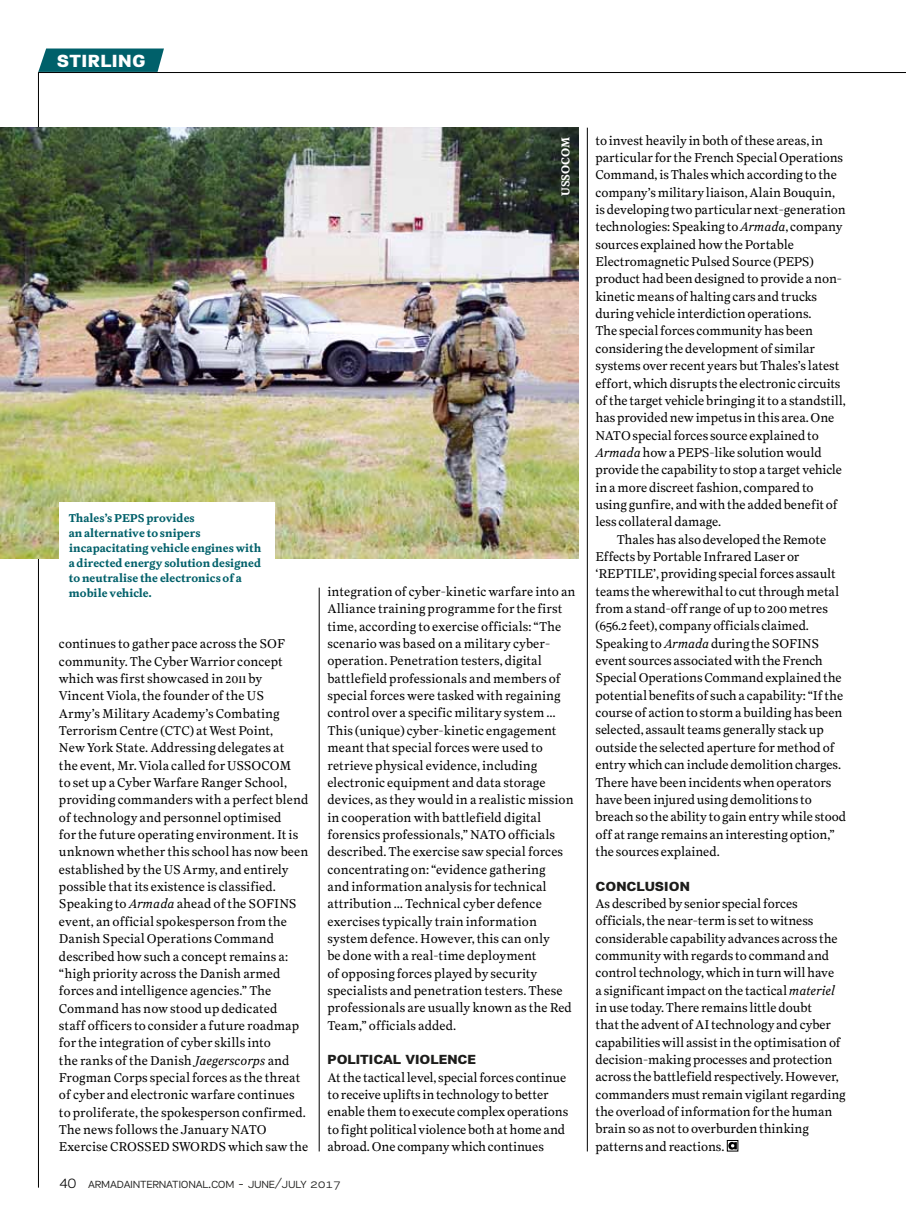
<style>
.page{position:relative;width:906px;height:1217px;background:#fff}
.page>*{position:absolute;margin:0;border:0;box-sizing:border-box;transform-origin:0 0}
.t1{font:900 18px "PF Encore Sans Pro";letter-spacing:.02em;color:#fff}
.t2{font:300 14.25px "PF Encore Sans Pro";letter-spacing:-.02em;color:#1d1d1b}
.t3{font:13.5px/17.4px "Superior Text";letter-spacing:-.01em;color:#000}
.t4{font:900 13.5px "PF Encore Sans Pro";color:#1d1d1b}
.t5{font:700 12px/15px "Superior Text";color:#00606a}
.t6{font:700 12px "Superior Text";color:#fff}
.s1{font-style:italic}
.s2{font-size:14.4px;color:#000}
.s3{font-size:13.5px}
</style>
<div class="page">
<svg style="left:38px;top:48px;width:126px;height:24px;background:#146d76"></svg>
<hr style="left:38px;top:72px;width:1px;height:1115px;background:#000">
<hr style="left:38px;top:72px;width:868px;height:1px;background:#000">
<svg style="left:729px;top:1141px;width:7px;height:8px"></svg>
<div style="left:727px;top:1139px;width:11px;height:12px;border:1px solid #000"></div>
<img style="left:0;top:128px;width:578px;height:430px">
<div style="left:60px;top:502px;width:215px;height:110px;background:#fff"></div>
<hr style="left:319px;top:587px;width:1px;height:564px;background:#000">
<hr style="left:587px;top:128px;width:1px;height:1023px;background:#000">
<h1 class="t1" style="left:57px;top:49px;width:90px">STIRLING</h1>
<p class="t6" style="left:558px;top:196px;width:61px;rotate:-90deg">USSOCOM</p>
<p class="t5" style="left:69px;top:511px;width:194px">Thales’s PEPS provides<br>an alternative to snipers incapacitating vehicle engines with a directed energy solution designed to neutralise the electronics of a mobile vehicle.</p>
<p class="t3" style="left:59px;top:635px;width:251px">continues to gather pace across the SOF community. The Cyber Warrior concept which was first showcased in 2011 by Vincent Viola, the founder of the US Army’s Military Academy’s Combating Terrorism Centre (CTC) at West Point,<br>New York State. Addressing delegates at<br>the event, Mr. Viola called for USSOCOM<br>to set up a Cyber Warfare Ranger School, providing commanders with a perfect blend of technology and personnel optimised<br>for the future operating environment. It is unknown whether this school has now been established by the US Army, and entirely possible that its existence is classified.<br>Speaking to <span class="s1">Armada</span> ahead of the SOFINS event, an official spokesperson from the Danish Special Operations Command described how such a concept remains a: “high priority across the Danish armed forces and intelligence agencies.” The Command has now stood up dedicated<br>staff officers to consider a future roadmap for the integration of cyber skills into<br>the ranks of the Danish <span class="s1">Jaegerscorps</span> and Frogman Corps special forces as the threat of cyber and electronic warfare continues to proliferate, the spokesperson confirmed.<br>The news follows the January NATO Exercise CROSSED SWORDS which saw the</p>
<p class="t3" style="left:327px;top:583px;width:250px">integration of cyber-kinetic warfare into an Alliance training programme for the first time, according to exercise officials: “The scenario was based on a military cyber&shy;operation. Penetration testers, digital battlefield professionals and members of special forces were tasked with regaining control over a specific military system … This (unique) cyber-kinetic engagement meant that special forces were used to retrieve physical evidence, including electronic equipment and data storage devices, as they would in a realistic mission in cooperation with battlefield digital forensics professionals,” NATO officials described. The exercise saw special forces concentrating on: “evidence gathering<br>and information analysis for technical attribution … Technical cyber defence exercises typically train information system defence. However, this can only<br>be done with a real-time deployment<br>of opposing forces played by security specialists and penetration testers. These professionals are usually known as the Red Team,” officials added.</p>
<p class="t4" style="left:328px;top:1050px;width:27px">POLITI</p>
<p class="t4" style="left:373px;top:1050px;width:104px">CAL VIOLENCE</p>
<p class="t3" style="left:327px;top:1068px;width:242px">At the tactical level, special forces continue to receive uplifts in technology to better enable them to execute complex operations to fight political violence both at home and abroad. One company which continues</p>
<p class="t2" style="left:60px;top:1174px;width:283px"><span class="s2">40</span> armadainternational.com - june/july <span class="s3">2017</span></p>
<p class="t3" style="left:595px;top:132px;width:252px">to invest heavily in both of these areas, in particular for the French Special Operations Command, is Thales which according to the company’s military liaison, Alain Bouquin, is developing two particular next-generation technologies: Speaking to <span class="s1">Armada</span>, company sources explained how the Portable Electromagnetic Pulsed Source (PEPS) product had been designed to provide a non&shy;kinetic means of halting cars and trucks during vehicle interdiction operations.<br>The special forces community has been considering the development of similar systems over recent years but Thales’s latest effort, which disrupts the electronic circuits of the target vehicle bringing it to a standstill, has provided new impetus in this area. One NATO special forces source explained to <span class="s1">Armada</span> how a PEPS-like solution would provide the capability to stop a target vehicle in a more discreet fashion, compared to using gunfire, and with the added benefit of less collateral damage.</p>
<p class="t3" style="left:595px;top:530px;width:252px;text-indent:21px">Thales has also developed the Remote Effects by Portable Infrared Laser or ‘REPTILE’, providing special forces assault teams the wherewithal to cut through metal from a stand-off range of up to 200 metres (656.2 feet), company officials claimed.<br>Speaking to <span class="s1">Armada</span> during the SOFINS event sources associated with the French Special Operations Command explained the potential benefits of such a capability: “If the course of action to storm a building has been selected, assault teams generally stack up outside the selected aperture for method of entry which can include demolition charges.<br>There have been incidents when operators have been injured using demolitions to breach so the ability to gain entry while stood off at range remains an interesting option,” the sources explained.</p>
<p class="t4" style="left:595px;top:877px;width:94px">CONCLUSION</p>
<p class="t3" style="left:595px;top:894px;width:252px">As described by senior special forces officials, the near-term is set to witness considerable capability advances across the community with regards to command and control technology, which in turn will have<br>a significant impact on the tactical <span class="s1">materiel </span>in use today. There remains little doubt<br>that the advent of AI technology and cyber capabilities will assist in the optimisation of decision-making processes and protection across the battlefield respectively. However, commanders must remain vigilant regarding the overload of information for the human brain so as not to overburden thinking patterns and reactions.</p>
</div>
